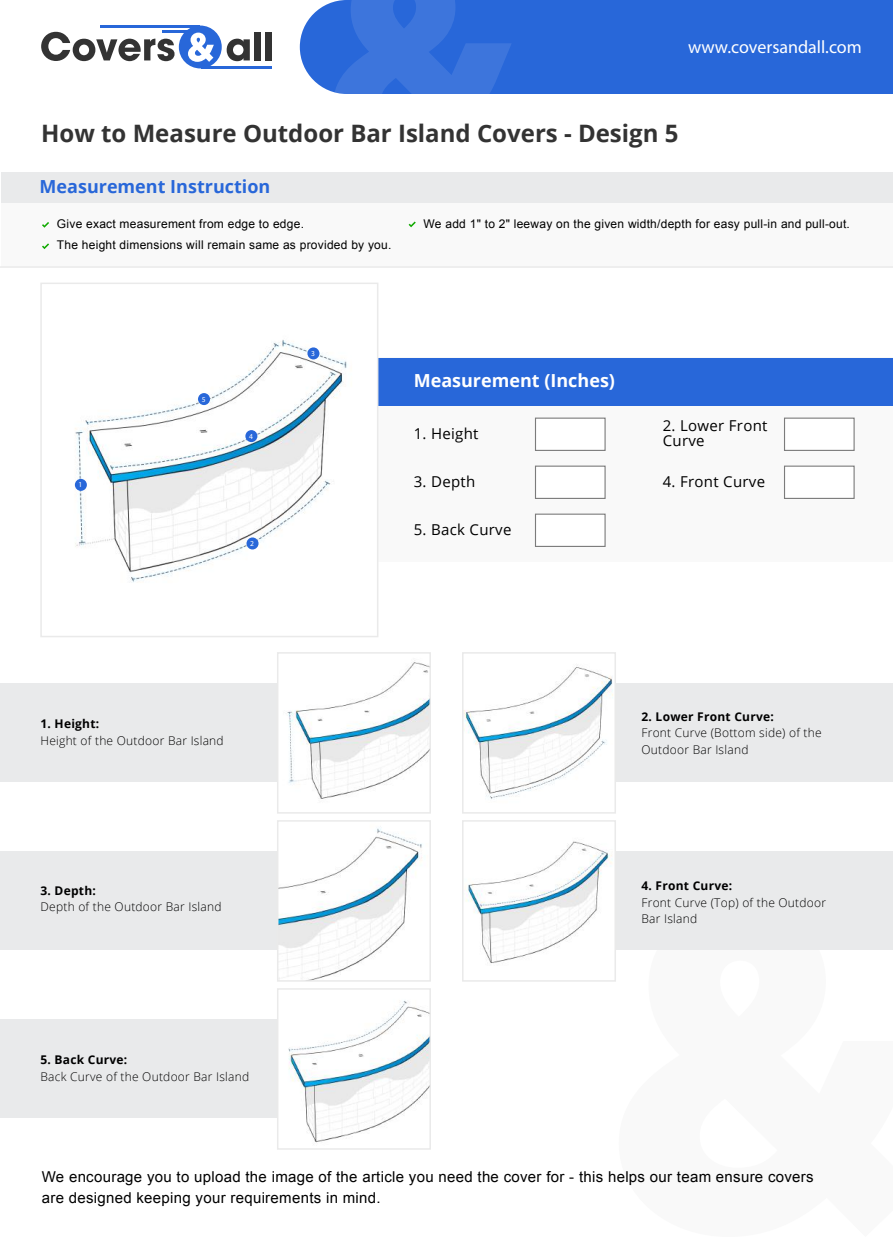
<style>
.page{position:relative;width:893px;height:1237px;background:#fff}
.page>*{position:absolute;margin:0;border:0;box-sizing:border-box;transform-origin:0 0}
.t1{font:700 24px "Open Sans";color:#333}
.t2{font:700 18px "Open Sans";color:#2867d9}
.t3{font:18px "Myriad Pro";color:#fff}
.t4{font:700 18px "Open Sans";color:#fff}
.t5{font:15px/21px "Arial";letter-spacing:.02em;color:#000}
.t6{font:15px/15px "Open Sans";letter-spacing:.02em;color:#000}
.t7{font:300 12px/16.5px "Open Sans";letter-spacing:.02em;color:#000}
.t8{font:12px "Arial";letter-spacing:.02em;color:#000}
.t9{font:700 12px "Open Sans";letter-spacing:.02em;color:#000}
.t10{font:7.5px "Myriad Pro";color:#fff}
</style>
<div class="page">
<div style="left:0;top:684px;width:293px;height:98px;background:#e9eaeb"></div>
<img style="left:280px;top:660px;width:148px;height:139px">
<div style="left:277px;top:652px;width:154px;height:161px;border:2px solid #eaeaea"></div>
<div style="left:600px;top:684px;width:293px;height:98px;background:#e9eaeb"></div>
<img style="left:465px;top:665px;width:148px;height:134px">
<div style="left:462px;top:652px;width:154px;height:161px;border:2px solid #eaeaea"></div>
<div style="left:0;top:852px;width:293px;height:98px;background:#e9eaeb"></div>
<img style="left:280px;top:828px;width:142px;height:150px">
<div style="left:277px;top:820px;width:154px;height:161px;border:2px solid #eaeaea"></div>
<div style="left:600px;top:852px;width:293px;height:98px;background:#e9eaeb"></div>
<img style="left:465px;top:841px;width:148px;height:122px">
<div style="left:462px;top:820px;width:154px;height:161px;border:2px solid #eaeaea"></div>
<div style="left:0;top:1020px;width:293px;height:98px;background:#e9eaeb"></div>
<img style="left:280px;top:1000px;width:148px;height:143px">
<div style="left:277px;top:988px;width:154px;height:161px;border:2px solid #eaeaea"></div>
<div style="left:300px;top:0;width:593px;height:94px;background:#2867d9"></div>
<svg style="left:333px;top:0;width:179px;height:94px;background:#356fda"></svg>
<svg style="left:41px;top:32px;width:134px;height:29px"></svg>
<svg style="left:227px;top:39px;width:23px;height:22px"></svg>
<div style="left:254px;top:32px;width:7px;height:28px;background:#333"></div>
<div style="left:265px;top:32px;width:7px;height:28px;background:#333"></div>
<hr style="left:101px;top:26px;width:99px;height:2px;background:#2867d9">
<hr style="left:162px;top:31px;width:38px;height:2px;background:#2867d9">
<hr style="left:201px;top:66px;width:71px;height:2px;background:#2867d9">
<div style="left:179px;top:26px;width:43px;height:42px;background:#2867d9;border-radius:50%"></div>
<svg style="left:188px;top:33px;width:26px;height:29px"></svg>
<div style="left:328px;top:358px;width:565px;height:204px;background:#f9f9f9"></div>
<div style="left:328px;top:358px;width:565px;height:47px;background:#2867d9"></div>
<div style="left:535px;top:417px;width:71px;height:34px;background:#fff;border:1px solid #7c7c7c"></div>
<div style="left:784px;top:417px;width:71px;height:34px;background:#fff;border:1px solid #7c7c7c"></div>
<div style="left:535px;top:465px;width:71px;height:34px;background:#fff;border:1px solid #7c7c7c"></div>
<div style="left:784px;top:465px;width:71px;height:34px;background:#fff;border:1px solid #7c7c7c"></div>
<div style="left:535px;top:513px;width:71px;height:34px;background:#fff;border:1px solid #7c7c7c"></div>
<img style="left:74px;top:340px;width:301px;height:242px">
<div style="left:40px;top:283px;width:338px;height:354px;border:2px solid #eaeaea"></div>
<div style="left:75px;top:479px;width:12px;height:12px;background:#2867d9;border-radius:50%"></div>
<div style="left:247px;top:537px;width:12px;height:12px;background:#2867d9;border-radius:50%"></div>
<div style="left:307px;top:347px;width:12px;height:12px;background:#2867d9;border-radius:50%"></div>
<div style="left:245px;top:430px;width:12px;height:12px;background:#2867d9;border-radius:50%"></div>
<div style="left:2px;top:172px;width:891px;height:31px;background:#e9eaeb"></div>
<div style="left:2px;top:203px;width:891px;height:64px;background:#f9f9f9"></div>
<svg style="left:409px;top:221px;width:7px;height:6px"></svg>
<svg style="left:42px;top:222px;width:7px;height:6px"></svg>
<svg style="left:42px;top:243px;width:7px;height:6px"></svg>
<hr style="left:0;top:266px;width:893px;height:2px;background:#eaeaea">
<div style="left:198px;top:393px;width:12px;height:12px;background:#2867d9;border-radius:50%"></div>
<h2 class="t3" style="left:688px;top:36px;width:175px">www.coversandall.com</h2>
<h1 class="t1" style="left:41px;top:116px;width:639px">How to Measure Outdoor Bar Island Covers - Design 5</h1>
<h2 class="t2" style="left:40px;top:173px;width:232px">Measurement Instruction</h2>
<p class="t8" style="left:57px;top:216px;width:249px">Give exact measurement from edge to edge.</p>
<p class="t8" style="left:424px;top:216px;width:428px">We add 1" to 2" leeway on the given width/depth for easy pull-in and pull-out.</p>
<p class="t8" style="left:57px;top:237px;width:336px">The height dimensions will remain same as provided by you.</p>
<p class="t10" style="left:79px;top:480px;width:5px">1</p>
<p class="t10" style="left:202px;top:394px;width:5px">5</p>
<p class="t10" style="left:249px;top:431px;width:5px">4</p>
<p class="t10" style="left:250px;top:539px;width:5px">2</p>
<p class="t10" style="left:311px;top:349px;width:5px">3</p>
<p class="t9" style="left:40px;top:715px;width:60px">1. Height:</p>
<p class="t7" style="left:40px;top:732px;width:185px">Height of the Outdoor Bar Island</p>
<p class="t9" style="left:40px;top:882px;width:57px">3. Depth:</p>
<p class="t7" style="left:40px;top:898px;width:183px">Depth of the Outdoor Bar Island</p>
<p class="t9" style="left:40px;top:1051px;width:88px">5. Back Curve:</p>
<p class="t7" style="left:40px;top:1068px;width:210px">Back Curve of the Outdoor Bar Island</p>
<h2 class="t4" style="left:414px;top:367px;width:203px">Measurement (Inches)</h2>
<p class="t6" style="left:414px;top:425px;width:66px">1. Height</p>
<p class="t6" style="left:663px;top:418px;width:106px">2. Lower Front<br>Curve</p>
<p class="t6" style="left:414px;top:473px;width:63px">3. Depth</p>
<p class="t6" style="left:663px;top:473px;width:104px">4. Front Curve</p>
<p class="t6" style="left:414px;top:521px;width:99px">5. Back Curve</p>
<p class="t9" style="left:641px;top:708px;width:134px">2. Lower Front Curve:</p>
<p class="t7" style="left:641px;top:724px;width:182px">Front Curve (Bottom side) of the<br>Outdoor Bar Island</p>
<p class="t9" style="left:641px;top:877px;width:92px">4. Front Curve:</p>
<p class="t7" style="left:641px;top:894px;width:186px">Front Curve (Top) of the Outdoor<br>Bar Island</p>
<p class="t5" style="left:42px;top:1167px;width:773px">We encourage you to upload the image of the article you need the cover for - this helps our team ensure covers are designed keeping your requirements in mind.</p>
</div>
